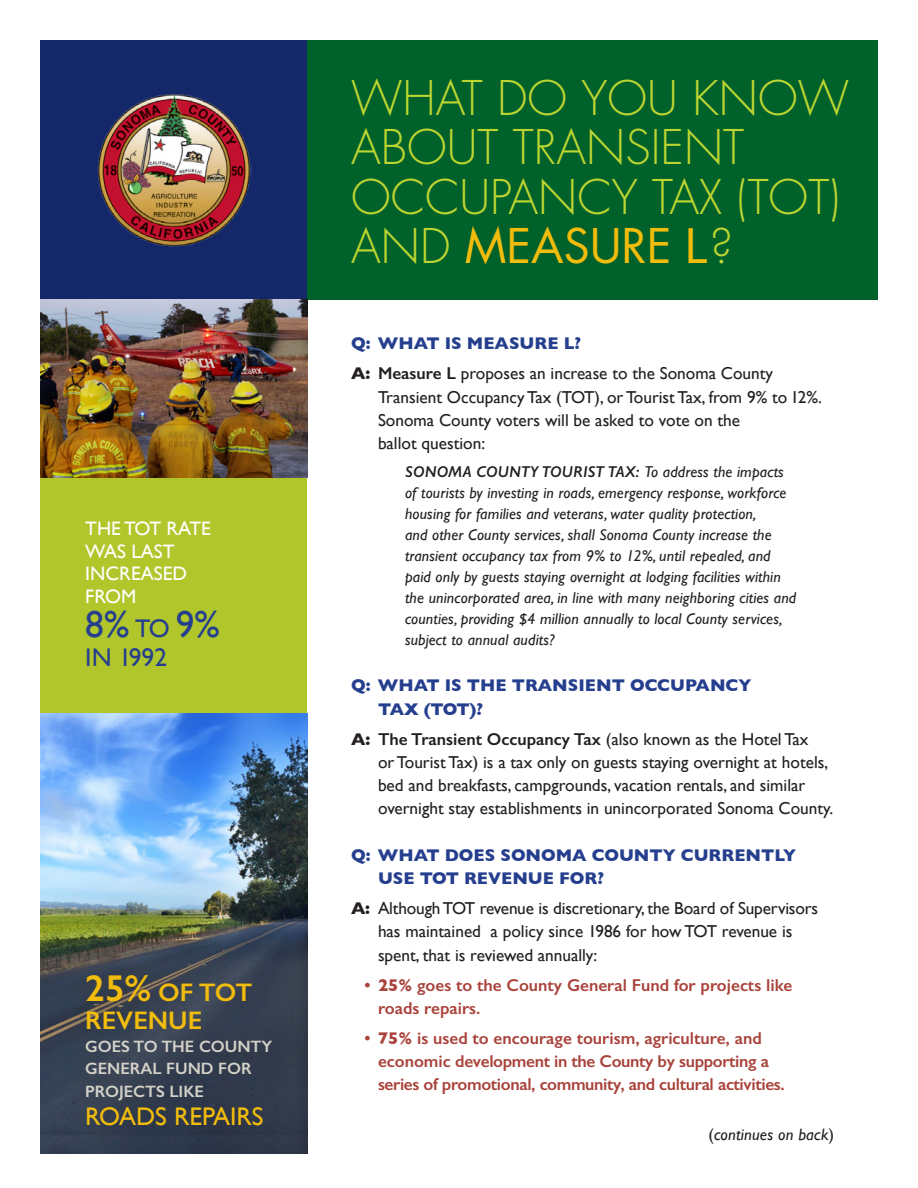
<style>
.page{position:relative;width:918px;height:1188px;background:#fff}
.page>*{position:absolute;margin:0;border:0;box-sizing:border-box;transform-origin:0 0}
.Heading{font:300 46.5px/49.5px "Futura";color:#bcd531}
.Pull_quote_mid_blue{font:37.5px "Gill Sans";color:#253f8e}
.Pull_quote_mid_blue-2{font:600 25.5px/28.5px "Gill Sans";color:#f2bc0c}
.Pull_quote_mid_blue-3{font:25.5px "Gill Sans";color:#f2bc0c}
.Pull_quote_mid_blue-4{font:25.5px "Gill Sans";color:#253f8e}
.Pull_quote_small_whi{font:19.5px/22.5px "Gill Sans";color:#fff}
.Body_text_answer_han{font:17.25px/23.2px "Gill Sans";color:#231f20}
.Body_text_answer_han-2{font:600 17.25px/23.2px "Gill Sans";letter-spacing:-.02em;color:#a9433b}
.Question_bold_hangin{font:700 17.25px/23.2px "Gill Sans";color:#253f8e}
.Body_text_answer_han-3{font:600 17.25px/23.2px "Gill Sans";color:#a9433b}
.Pull_quote_small_whi-2{font:600 16.5px/22.5px "Gill Sans";color:#d3d1c8}
.Pull_quote_small_whi-3{font:italic 16.5px "Gill Sans";letter-spacing:.01em;color:#231f20}
.Quoted_text{font:italic 15.75px/21px "Gill Sans";letter-spacing:.01em;color:#231f20}
.s1{font-size:25.5px}
.s2{font-size:37.5px}
.s3{font-weight:400;color:#f2bc0c}
.s4{font-family:"Helvetica Neue LT Std";font-weight:400;font-stretch:condensed;font-size:48.75px;color:#f2bc0c}
.s5{font-weight:700}
.s6{font-weight:600}
.s7{font-style:normal}
</style>
<div class="page">
<div style="left:300px;top:40px;width:578px;height:260px;background:#00612b"></div>
<div style="left:40px;top:40px;width:268px;height:260px;background:#142768"></div>
<div style="left:40px;top:478px;width:268px;height:289px;background:#b0c62b"></div>
<img style="left:98px;top:94px;width:154px;height:153px">
<img style="left:40px;top:714px;width:268px;height:421px">
<img style="left:40px;top:300px;width:268px;height:178px">
<div style="left:57px;top:946px;width:241px;height:209px;background:#231f20;opacity:.5"></div>
<p class="Pull_quote_small_whi" style="left:85px;top:517px;width:127px">THE TOT RATE<br>WAS LAST<br>INCREASED<br>FROM</p>
<p class="Pull_quote_mid_blue" style="left:85px;top:602px;width:136px">8% <span class="s1">TO</span> 9%</p>
<p class="Pull_quote_mid_blue-4" style="left:85px;top:642px;width:83px">IN 1992</p>
<p class="Pull_quote_mid_blue-2" style="left:85px;top:978px;width:169px"><span class="s2">25%</span> OF TOT<br>REVENUE</p>
<p class="Pull_quote_small_whi-2" style="left:85px;top:1035px;width:189px">GOES TO THE COUNTY<br>GENERAL FUND FOR<br>PROJECTS LIKE</p>
<p class="Pull_quote_mid_blue-3" style="left:85px;top:1102px;width:180px">ROADS REPAIRS</p>
<p class="Heading" style="left:351px;top:74px;width:500px">WHAT DO YOU KNOW<br>ABOUT TRANSIENT<br>OCCUPANCY TAX (TOT)<br>AND <span class="s3">MEASURE</span> <span class="s4">L</span>?</p>
<p class="Question_bold_hangin" style="left:351px;top:331px;width:232px">Q: WHAT IS MEASURE L?</p>
<p class="Body_text_answer_han" style="left:378px;top:362px;width:445px;text-indent:-27px"><span class="s5">A:</span> <span class="s6">Measure L</span> proposes an increase to the Sonoma County Transient Occupancy Tax (TOT), or Tourist Tax, from 9% to 12%.<br>Sonoma County voters will be asked to vote on the<br>ballot question:</p>
<p class="Quoted_text" style="left:405px;top:461px;width:393px"><span class="s6">SONOMA COUNTY TOURIST TAX:</span> To address the impacts of tourists by investing in roads, emergency response, workforce housing for families and veterans, water quality protection,<br>and other County services, shall Sonoma County increase the transient occupancy tax from 9% to 12%, until repealed, and paid only by guests staying overnight at lodging facilities within the unincorporated area, in line with many neighboring cities and counties, providing $4 million annually to local County services, subject to annual audits?</p>
<p class="Question_bold_hangin" style="left:378px;top:673px;width:375px;text-indent:-27px">Q: WHAT IS THE TRANSIENT OCCUPANCY<br>TAX (TOT)?</p>
<p class="Body_text_answer_han" style="left:378px;top:727px;width:457px;text-indent:-27px"><span class="s5">A:</span> <span class="s6">The Transient Occupancy Tax</span> (also known as the Hotel Tax<br>or Tourist Tax) is a tax only on guests staying overnight at hotels, bed and breakfasts, campgrounds, vacation rentals, and similar overnight stay establishments in unincorporated Sonoma County.</p>
<p class="Question_bold_hangin" style="left:378px;top:843px;width:420px;text-indent:-27px">Q: WHAT DOES SONOMA COUNTY CURRENTLY<br>USE TOT REVENUE FOR?</p>
<p class="Body_text_answer_han" style="left:378px;top:896px;width:442px;text-indent:-27px"><span class="s5">A:</span> Although TOT revenue is discretionary, the Board of Supervisors has maintained a policy since 1986 for how TOT revenue is spent, that is reviewed annually:</p>
<p class="Body_text_answer_han-3" style="left:378px;top:973px;width:416px;text-indent:-14px">• <span class="s5">25%</span> goes to the County General Fund for projects like roads repairs.</p>
<p class="Body_text_answer_han-2" style="left:378px;top:1026px;width:408px;text-indent:-14px">• <span class="s5">75%</span> is used to encourage tourism, agriculture, and economic development in the County by supporting a series of promotional, community, and cultural activities.</p>
<p class="Pull_quote_small_whi-3" style="left:709px;top:1125px;width:127px"><span class="s7">(</span>continues on back<span class="s7">)</span></p>
</div>
